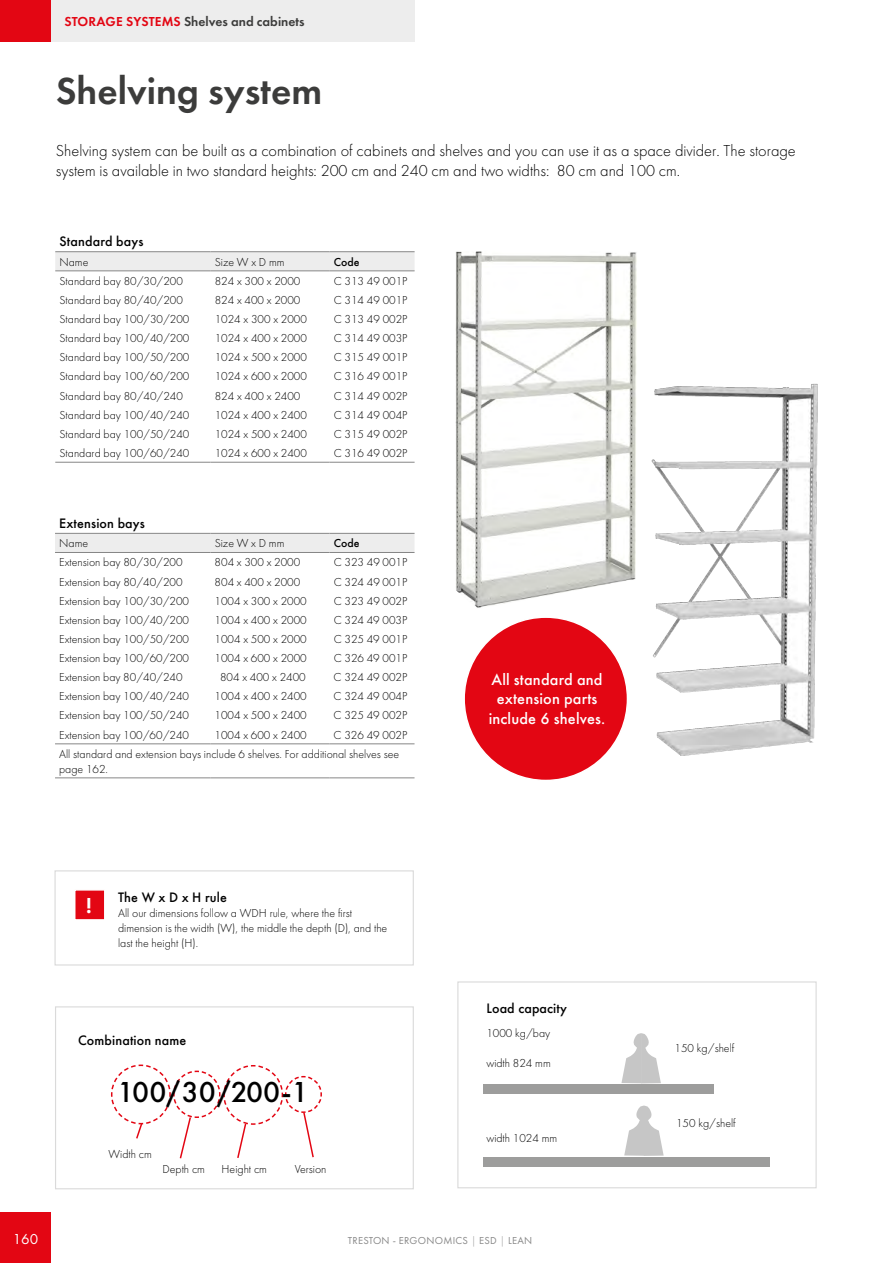
<style>
.page{position:relative;width:893px;height:1263px;background:#fff}
.page>*{position:absolute;margin:0;border:0;box-sizing:border-box;transform-origin:0 0}
.t1{font:39px "Futura Demi";color:#3c3c3b}
.t2{font:500 30px "Futura";color:#000}
.t3{font:22.5px "Futura Demi";color:#fff}
.t4{font:300 16.5px/19.8px "Futura";color:#000}
.t5{font:500 16.5px/19.5px "Futura";letter-spacing:.01em;color:#fff;text-align:center}
.t6{font:15px "Futura";color:#fff}
.t7{font:500 14.25px "Futura";letter-spacing:.01em;color:#000}
.t8{font:13.5px "Futura Demi";color:#3c3c3b}
.t9{font:300 12px/15px "Futura";color:#000}
.t10{font:500 12px "Futura";color:#000}
.t11{font:10.5px "Futura";letter-spacing:.025em;color:#878787}
.s1{color:#e30613}
.s2{font-weight:300}
</style>
<div class="page">
<img style="left:455px;top:251px;width:182px;height:357px">
<img style="left:651px;top:383px;width:167px;height:373px">
<div style="left:464px;top:617px;width:163px;height:163px;background:#e30613;border-radius:50%"></div>
<div style="left:55px;top:870px;width:359px;height:95px;border:1px solid #dadada"></div>
<div style="left:55px;top:1006px;width:359px;height:183px;border:1px solid #dadada"></div>
<div style="left:457px;top:981px;width:360px;height:207px;border:1px solid #dadada"></div>
<div style="left:0;top:1212px;width:51px;height:51px;background:#e30613"></div>
<div style="left:0;top:0;width:415px;height:42px;background:#ededed"></div>
<div style="left:0;top:0;width:51px;height:42px;background:#e30613"></div>
<div style="left:74px;top:889px;width:32px;height:32px;background:#e30613;border:2px solid #fff"></div>
<div style="left:483px;top:1085px;width:230px;height:9px;background:#9d9d9c"></div>
<div style="left:483px;top:1157px;width:286px;height:9px;background:#9d9d9c"></div>
<svg style="left:621px;top:1033px;width:40px;height:50px"></svg>
<svg style="left:624px;top:1105px;width:40px;height:51px"></svg>
<svg style="left:111px;top:1064px;width:211px;height:95px"></svg>
<div style="left:55px;top:252px;width:360px;height:18px;background:#ededed"></div>
<hr style="left:55px;top:251px;width:155px;height:1px;background:#878787">
<hr style="left:210px;top:251px;width:120px;height:1px;background:#878787">
<hr style="left:330px;top:251px;width:85px;height:1px;background:#878787">
<hr style="left:55px;top:270px;width:155px;height:1px;background:#878787">
<hr style="left:210px;top:270px;width:120px;height:1px;background:#878787">
<hr style="left:330px;top:270px;width:85px;height:1px;background:#878787">
<hr style="left:55px;top:462px;width:155px;height:1px;background:#878787">
<hr style="left:210px;top:462px;width:120px;height:1px;background:#878787">
<hr style="left:330px;top:462px;width:85px;height:1px;background:#878787">
<div style="left:55px;top:534px;width:360px;height:18px;background:#ededed"></div>
<hr style="left:55px;top:533px;width:155px;height:1px;background:#878787">
<hr style="left:210px;top:533px;width:119px;height:1px;background:#878787">
<hr style="left:329px;top:533px;width:86px;height:1px;background:#878787">
<hr style="left:55px;top:552px;width:155px;height:1px;background:#878787">
<hr style="left:210px;top:552px;width:119px;height:1px;background:#878787">
<hr style="left:329px;top:552px;width:86px;height:1px;background:#878787">
<hr style="left:55px;top:743px;width:155px;height:1px;background:#878787">
<hr style="left:210px;top:743px;width:119px;height:1px;background:#878787">
<hr style="left:329px;top:743px;width:86px;height:1px;background:#878787">
<hr style="left:55px;top:777px;width:155px;height:1px;background:#878787">
<hr style="left:210px;top:777px;width:119px;height:1px;background:#878787">
<hr style="left:329px;top:777px;width:86px;height:1px;background:#878787">
<p class="t8" style="left:65px;top:13px;width:241px"><span class="s1">STORAGE SYSTEMS</span> Shelves and cabinets</p>
<h1 class="t1" style="left:56px;top:66px;width:268px">Shelving system</h1>
<h3 class="t4" style="left:56px;top:141px;width:741px">Shelving system can be built as a combination of cabinets and shelves and you can use it as a space divider. The storage system is available in two standard heights: 200 cm and 240 cm and two widths: 80 cm and 100 cm.</h3>
<p class="t7" style="left:60px;top:233px;width:85px">Standard bays</p>
<p class="t9" style="left:60px;top:254px;width:30px">Name</p>
<p class="t9" style="left:215px;top:254px;width:71px">Size W x D mm</p>
<p class="t10" style="left:334px;top:254px;width:27px">Code</p>
<p class="t9" style="left:60px;top:273px;width:125px">Standard bay 80/30/200</p>
<p class="t9" style="left:215px;top:273px;width:87px">824 x 300 x 2000</p>
<p class="t9" style="left:334px;top:273px;width:75px">C 313 49 001P</p>
<p class="t9" style="left:60px;top:292px;width:125px">Standard bay 80/40/200</p>
<p class="t9" style="left:215px;top:292px;width:87px">824 x 400 x 2000</p>
<p class="t9" style="left:334px;top:292px;width:75px">C 314 49 001P</p>
<p class="t9" style="left:60px;top:312px;width:131px">Standard bay 100/30/200</p>
<p class="t9" style="left:215px;top:312px;width:94px">1024 x 300 x 2000</p>
<p class="t9" style="left:334px;top:312px;width:75px">C 313 49 002P</p>
<p class="t9" style="left:60px;top:331px;width:131px">Standard bay 100/40/200</p>
<p class="t9" style="left:215px;top:331px;width:94px">1024 x 400 x 2000</p>
<p class="t9" style="left:334px;top:331px;width:75px">C 314 49 003P</p>
<p class="t9" style="left:60px;top:350px;width:131px">Standard bay 100/50/200</p>
<p class="t9" style="left:215px;top:350px;width:94px">1024 x 500 x 2000</p>
<p class="t9" style="left:334px;top:350px;width:75px">C 315 49 001P</p>
<p class="t9" style="left:60px;top:369px;width:131px">Standard bay 100/60/200</p>
<p class="t9" style="left:215px;top:369px;width:94px">1024 x 600 x 2000</p>
<p class="t9" style="left:334px;top:369px;width:75px">C 316 49 001P</p>
<p class="t9" style="left:60px;top:388px;width:125px">Standard bay 80/40/240</p>
<p class="t9" style="left:215px;top:388px;width:87px">824 x 400 x 2400</p>
<p class="t9" style="left:334px;top:388px;width:75px">C 314 49 002P</p>
<p class="t9" style="left:60px;top:407px;width:131px">Standard bay 100/40/240</p>
<p class="t9" style="left:215px;top:407px;width:94px">1024 x 400 x 2400</p>
<p class="t9" style="left:334px;top:407px;width:75px">C 314 49 004P</p>
<p class="t9" style="left:60px;top:426px;width:131px">Standard bay 100/50/240</p>
<p class="t9" style="left:215px;top:426px;width:94px">1024 x 500 x 2400</p>
<p class="t9" style="left:334px;top:426px;width:75px">C 315 49 002P</p>
<p class="t9" style="left:60px;top:446px;width:131px">Standard bay 100/60/240</p>
<p class="t9" style="left:215px;top:446px;width:94px">1024 x 600 x 2400</p>
<p class="t9" style="left:334px;top:446px;width:75px">C 316 49 002P</p>
<p class="t7" style="left:59px;top:514px;width:87px">Extension bays</p>
<p class="t9" style="left:59px;top:536px;width:30px">Name</p>
<p class="t9" style="left:215px;top:536px;width:71px">Size W x D mm</p>
<p class="t10" style="left:334px;top:536px;width:27px">Code</p>
<p class="t9" style="left:59px;top:555px;width:125px">Extension bay 80/30/200</p>
<p class="t9" style="left:215px;top:555px;width:87px">804 x 300 x 2000</p>
<p class="t9" style="left:334px;top:555px;width:75px">C 323 49 001P</p>
<p class="t9" style="left:59px;top:574px;width:125px">Extension bay 80/40/200</p>
<p class="t9" style="left:215px;top:574px;width:87px">804 x 400 x 2000</p>
<p class="t9" style="left:334px;top:574px;width:75px">C 324 49 001P</p>
<p class="t9" style="left:59px;top:593px;width:131px">Extension bay 100/30/200</p>
<p class="t9" style="left:215px;top:593px;width:94px">1004 x 300 x 2000</p>
<p class="t9" style="left:334px;top:593px;width:75px">C 323 49 002P</p>
<p class="t9" style="left:59px;top:612px;width:131px">Extension bay 100/40/200</p>
<p class="t9" style="left:215px;top:612px;width:94px">1004 x 400 x 2000</p>
<p class="t9" style="left:334px;top:612px;width:75px">C 324 49 003P</p>
<p class="t9" style="left:59px;top:631px;width:131px">Extension bay 100/50/200</p>
<p class="t9" style="left:215px;top:631px;width:94px">1004 x 500 x 2000</p>
<p class="t9" style="left:334px;top:631px;width:75px">C 325 49 001P</p>
<p class="t9" style="left:59px;top:651px;width:131px">Extension bay 100/60/200</p>
<p class="t9" style="left:215px;top:651px;width:94px">1004 x 600 x 2000</p>
<p class="t9" style="left:334px;top:651px;width:75px">C 326 49 001P</p>
<p class="t9" style="left:59px;top:670px;width:125px">Extension bay 80/40/240</p>
<p class="t9" style="left:220px;top:670px;width:87px">804 x 400 x 2400</p>
<p class="t9" style="left:334px;top:670px;width:75px">C 324 49 002P</p>
<p class="t9" style="left:59px;top:689px;width:131px">Extension bay 100/40/240</p>
<p class="t9" style="left:215px;top:689px;width:94px">1004 x 400 x 2400</p>
<p class="t9" style="left:334px;top:689px;width:75px">C 324 49 004P</p>
<p class="t9" style="left:59px;top:708px;width:131px">Extension bay 100/50/240</p>
<p class="t9" style="left:215px;top:708px;width:94px">1004 x 500 x 2400</p>
<p class="t9" style="left:334px;top:708px;width:75px">C 325 49 002P</p>
<p class="t9" style="left:59px;top:727px;width:131px">Extension bay 100/60/240</p>
<p class="t9" style="left:215px;top:727px;width:94px">1004 x 600 x 2400</p>
<p class="t9" style="left:59px;top:725px;width:350px;line-height:19px;text-indent:274px">C 326 49 002P<br>All standard and extension bays include 6 shelves. For additional shelves see</p>
<p class="t9" style="left:59px;top:761px;width:50px">page 162.</p>
<h3 class="t3" style="left:86px;top:891px;width:7px">!</h3>
<p class="t7" style="left:118px;top:889px;width:110px">The W x D x H rule</p>
<p class="t9" style="left:118px;top:905px;width:271px">All our dimensions follow a WDH rule, where the first dimension is the width (W), the middle the depth (D), and the last the height (H).</p>
<p class="t7" style="left:78px;top:1032px;width:110px">Combination name</p>
<h2 class="t2" style="left:117px;top:1074px;width:193px">100/30/200-1</h2>
<p class="t9" style="left:108px;top:1146px;width:45px">Width cm</p>
<p class="t9" style="left:162px;top:1161px;width:44px">Depth cm</p>
<p class="t9" style="left:222px;top:1161px;width:47px">Height cm</p>
<p class="t9" style="left:295px;top:1161px;width:33px">Version</p>
<h3 class="t5" style="left:489px;top:669px;width:118px">All standard and extension parts include 6 shelves.</h3>
<p class="t7" style="left:486px;top:999px;width:82px">Load capacity</p>
<p class="t9" style="left:486px;top:1025px;width:65px">1000 kg/bay</p>
<p class="t9" style="left:486px;top:1055px;width:66px">width 824 mm</p>
<p class="t9" style="left:486px;top:1130px;width:72px">width 1024 mm</p>
<p class="t6" style="left:13px;top:1230px;width:27px">160</p>
<p class="t11" style="left:348px;top:1234px;width:186px">TRESTON - ERGONOMICS <span class="s2">|</span> ESD <span class="s2">|</span> LEAN</p>
<p class="t9" style="left:675px;top:1040px;width:61px">150 kg/shelf</p>
<p class="t9" style="left:676px;top:1115px;width:61px">150 kg/shelf</p>
</div>
